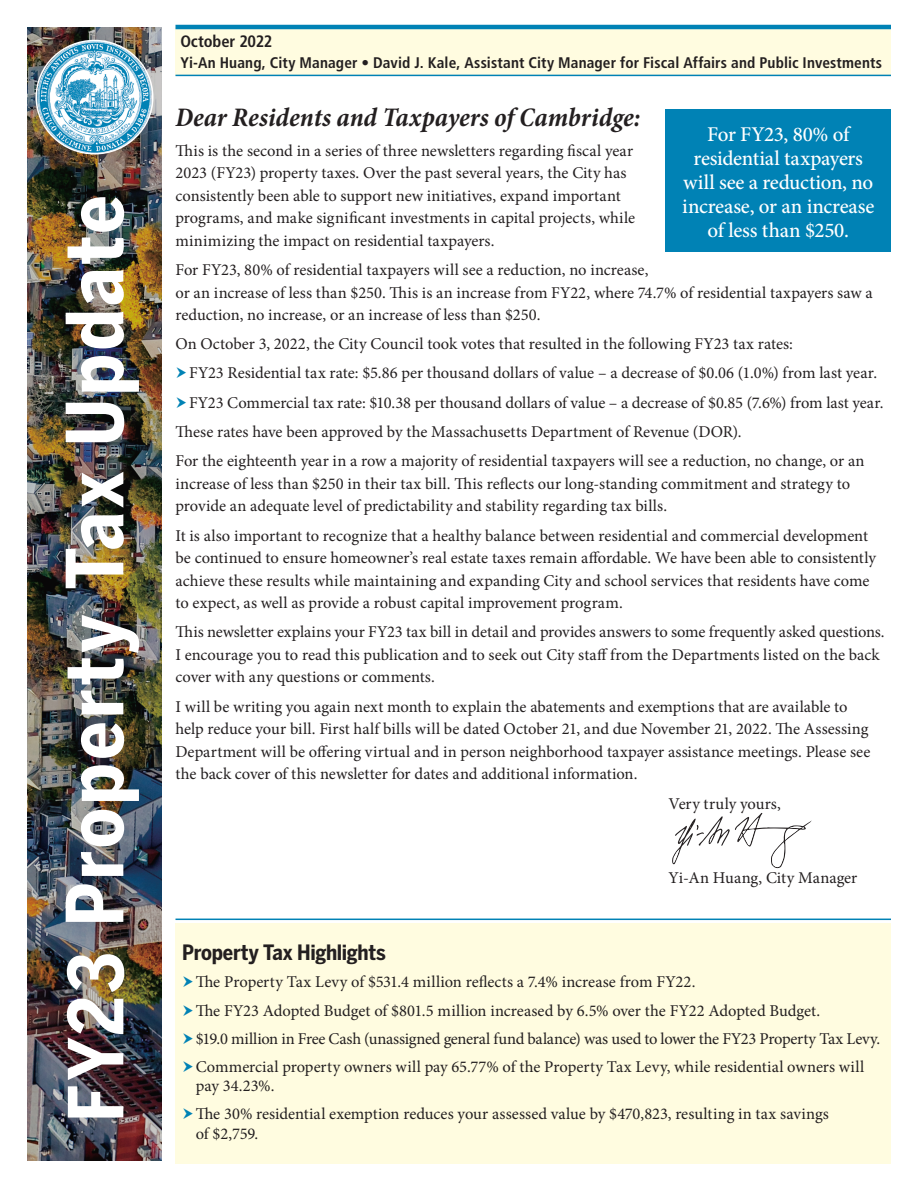
<style>
.page{position:relative;width:918px;height:1188px;background:#fff}
.page>*{position:absolute;margin:0;border:0;box-sizing:border-box;transform-origin:0 0}
.t1{font:700 condensed 78px "Benton Sans";letter-spacing:.04em;color:#fff}
.t2{font:italic 700 condensed 27px "Minion Pro";color:#231f20}
.t3{font:500 21px/24px "Minion Pro";letter-spacing:-.01em;color:#fff;text-align:center}
.t4{font:700 condensed 21px "Benton Sans";letter-spacing:-.015em;color:#231f20}
.t5{font:16.5px/22.5px "Minion Pro";color:#231f20}
.t6{font:700 condensed 16.5px "Frutiger LT Std";letter-spacing:-.005em;color:#231f20}
.t7{font:700 condensed 15.3px "Frutiger LT Std";letter-spacing:.005em;color:#231f20}
.s1{font-size:75px}
</style>
<div class="page">
<div style="left:176px;top:923px;width:715px;height:241px;background:#fffce0"></div>
<div style="left:176px;top:27px;width:715px;height:48px;background:#fffce0"></div>
<img style="left:27px;top:27px;width:135px;height:1134px">
<img style="left:37px;top:40px;width:115px;height:114px">
<div style="left:36px;top:40px;width:117px;height:115px;border:2px solid #fff;border-radius:50%"></div>
<hr style="left:176px;top:25px;width:715px;height:4px;background:#0082b5">
<hr style="left:176px;top:75px;width:715px;height:1px;background:#0082b5">
<hr style="left:176px;top:919px;width:715px;height:1px;background:#0082b5">
<div style="left:666px;top:109px;width:225px;height:142px;background:#0082b5"></div>
<svg style="left:672px;top:813px;width:140px;height:55px"></svg>
<h1 class="t1" style="left:49px;top:1122px;width:928px;rotate:-90deg"><span class="s1">FY23</span> Property Tax Update</h1>
<p class="t6" style="left:180px;top:32px;width:94px">October 2022</p>
<p class="t7" style="left:180px;top:54px;width:703px">Yi-An Huang, City Manager • David J. Kale, Assistant City Manager for Fiscal Affairs and Public Investments</p>
<h2 class="t2" style="left:176px;top:99px;width:466px">Dear Residents and Taxpayers of Cambridge:</h2>
<p class="t5" style="left:176px;top:139px;width:461px">This is the second in a series of three newsletters regarding fiscal year 2023 (FY23) property taxes. Over the past several years, the City has consistently been able to support new initiatives, expand important programs, and make significant investments in capital projects, while minimizing the impact on residential taxpayers.</p>
<p class="t5" style="left:176px;top:259px;width:699px">For FY23, 80% of residential taxpayers will see a reduction, no increase,<br>or an increase of less than $250. This is an increase from FY22, where 74.7% of residential taxpayers saw a reduction, no increase, or an increase of less than $250.</p>
<p class="t5" style="left:176px;top:333px;width:619px">On October 3, 2022, the City Council took votes that resulted in the following FY23 tax rates:</p>
<p class="t5" style="left:189px;top:362px;width:690px">FY23 Residential tax rate: $5.86 per thousand dollars of value – a decrease of $0.06 (1.0%) from last year.</p>
<p class="t5" style="left:189px;top:391px;width:696px">FY23 Commercial tax rate: $10.38 per thousand dollars of value – a decrease of $0.85 (7.6%) from last year.</p>
<p class="t5" style="left:176px;top:421px;width:568px">These rates have been approved by the Massachusetts Department of Revenue (DOR).</p>
<p class="t5" style="left:176px;top:450px;width:691px">For the eighteenth year in a row a majority of residential taxpayers will see a reduction, no change, or an</p>
<p class="t5" style="left:176px;top:472px;width:676px">increase of less than $250 in their tax bill. This reflects our long-standing commitment and strategy to provide an adequate level of predictability and stability regarding tax bills.</p>
<p class="t5" style="left:176px;top:524px;width:702px">It is also important to recognize that a healthy balance between residential and commercial development be continued to ensure homeowner’s real estate taxes remain affordable. We have been able to consistently achieve these results while maintaining and expanding City and school services that residents have come to expect, as well as provide a robust capital improvement program.</p>
<p class="t5" style="left:176px;top:621px;width:711px">This newsletter explains your FY23 tax bill in detail and provides answers to some frequently asked questions.<br>I encourage you to read this publication and to seek out City staff from the Departments listed on the back cover with any questions or comments.</p>
<p class="t5" style="left:176px;top:695px;width:696px">I will be writing you again next month to explain the abatements and exemptions that are available to help reduce your bill. First half bills will be dated October 21, and due November 21, 2022. The Assessing Department will be offering virtual and in person neighborhood taxpayer assistance meetings. Please see the back cover of this newsletter for dates and additional information.</p>
<p class="t5" style="left:669px;top:793px;width:114px">Very truly yours,</p>
<p class="t3" style="left:682px;top:122px;width:193px">For FY23, 80% of residential taxpayers will see a reduction, no increase, or an increase of less than $250.</p>
<p class="t5" style="left:669px;top:867px;width:190px">Yi-An Huang, City Manager</p>
<p class="t4" style="left:182px;top:940px;width:205px">Property Tax Highlights</p>
<p class="t5" style="left:196px;top:968px;width:686px;line-height:28.2px">The Property Tax Levy of $531.4 million reflects a 7.4% increase from FY22.<br>The FY23 Adopted Budget of $801.5 million increased by 6.5% over the FY22 Adopted Budget.<br>$19.0 million in Free Cash (unassigned general fund balance) was used to lower the FY23 Property Tax Levy.<br>Commercial property owners will pay 65.77% of the Property Tax Levy, while residential owners will</p>
<p class="t5" style="left:196px;top:1072px;width:635px;line-height:28.2px">pay 34.23%.<br>The 30% residential exemption reduces your assessed value by $470,823, resulting in tax savings</p>
<p class="t5" style="left:196px;top:1123px;width:64px">of $2,759.</p>
</div>
